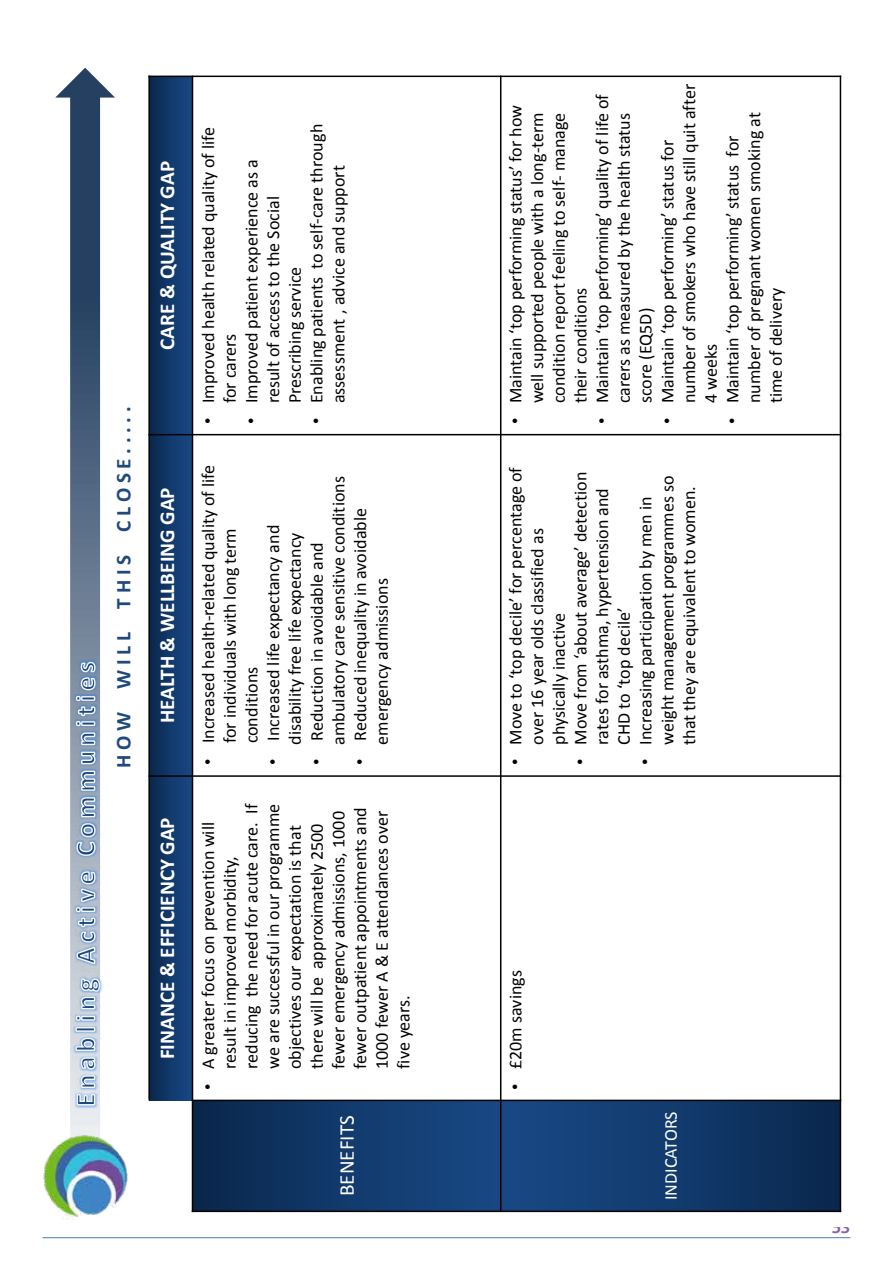
<style>
.page{position:relative;width:893px;height:1263px;background:#fff}
.page>*{position:absolute;margin:0;border:0;box-sizing:border-box;transform-origin:0 0}
.t1{font:700 21.15px "Calibri";color:#fff}
.t2{font:700 21.15px "Calibri";color:#1f497d}
.t3{font:21.15px "Calibri";color:#fff}
.t4{font:18.15px "Calibri";color:#000}
.t5{font:18px/21.6px "Calibri";color:#000}
.t6{font:18px "Calibri";color:#fff}
.t7{font:italic 700 16.5px "Frutiger LT";color:#8566a9}
.s1{font-family:"Arial"}
</style>
<div class="page">
<hr style="left:43px;top:1237px;width:807px;height:1px;background:#6588ba">
<div style="left:149px;top:776px;width:43px;height:324px;background:linear-gradient(to right,#0a284d,#184986)"></div>
<div style="left:149px;top:435px;width:43px;height:341px;background:linear-gradient(to right,#0a284d,#184986)"></div>
<div style="left:149px;top:76px;width:43px;height:359px;background:linear-gradient(to right,#0a284d,#184986)"></div>
<div style="left:193px;top:1100px;width:308px;height:111px;background:linear-gradient(to right,#0a284d,#194987)"></div>
<div style="left:501px;top:1100px;width:339px;height:111px;background:linear-gradient(to right,#194a88,#0a294f)"></div>
<hr style="left:192px;top:1100px;width:649px;height:1px;background:#000">
<hr style="left:148px;top:775px;width:693px;height:2px;background:#000">
<hr style="left:148px;top:434px;width:693px;height:1px;background:#000">
<hr style="left:192px;top:76px;width:1px;height:1136px;background:#000">
<hr style="left:500px;top:76px;width:1px;height:1136px;background:#000">
<hr style="left:192px;top:1210px;width:649px;height:2px;background:#000">
<hr style="left:148px;top:76px;width:693px;height:1px;background:#000">
<hr style="left:148px;top:76px;width:2px;height:1024px;background:#000">
<hr style="left:840px;top:76px;width:1px;height:1136px;background:#000">
<svg style="left:55px;top:68px;width:60px;height:1065px"></svg>
<img style="left:43px;top:1133px;width:85px;height:87px">
<img style="left:59px;top:676px;width:56px;height:449px">
<img style="left:59px;top:628px;width:56px;height:48px">
<svg style="left:75px;top:661px;width:26px;height:445px;background:#a3b4ca"></svg>
<p class="t2" style="left:110px;top:768px;width:363px;rotate:-90deg">H O W W I L L T H I S C L O S E . . . . .</p>
<p class="t1" style="left:154px;top:350px;width:190px;rotate:-90deg">CARE &amp; QUALITY GAP</p>
<p class="t1" style="left:154px;top:723px;width:238px;rotate:-90deg">HEALTH &amp; WELLBEING GAP</p>
<p class="t1" style="left:154px;top:1059px;width:244px;rotate:-90deg">FINANCE &amp; EFFICIENCY GAP</p>
<p class="t5" style="left:198px;top:403px;width:278px;text-indent:-20px;rotate:-90deg"><span class="s1">•</span> Improved health related quality of life for carers</p>
<p class="t5" style="left:306px;top:403px;width:281px;text-indent:-20px;rotate:-90deg"><span class="s1">•</span> Enabling patients to self-care through assessment , advice and support</p>
<p class="t5" style="left:241px;top:403px;width:246px;text-indent:-20px;rotate:-90deg"><span class="s1">•</span> Improved patient experience as a result of access to the Social<br>Prescribing service</p>
<p class="t5" style="left:505px;top:403px;width:300px;text-indent:-20px;rotate:-90deg"><span class="s1">•</span> Maintain ‘top performing status’ for how well supported people with a long-term condition report feeling to self- manage their conditions</p>
<p class="t5" style="left:592px;top:403px;width:311px;text-indent:-20px;rotate:-90deg"><span class="s1">•</span> Maintain ‘top performing’ quality of life of carers as measured by the health status score (EQ5D)</p>
<p class="t5" style="left:657px;top:403px;width:321px;text-indent:-20px;rotate:-90deg"><span class="s1">•</span> Maintain ‘top performing’ status for number of smokers who have still quit after</p>
<p class="t4" style="left:699px;top:403px;width:61px;rotate:-90deg">4 weeks</p>
<p class="t5" style="left:722px;top:403px;width:293px;text-indent:-20px;rotate:-90deg"><span class="s1">•</span> Maintain ‘top performing’ status for number of pregnant women smoking at time of delivery</p>
<p class="t5" style="left:198px;top:743px;width:280px;text-indent:-22px;rotate:-90deg"><span class="s1">•</span> Increased health-related quality of life for individuals with long term conditions</p>
<p class="t5" style="left:306px;top:745px;width:270px;text-indent:-20px;rotate:-90deg"><span class="s1">•</span> Reduction in avoidable and ambulatory care sensitive conditions</p>
<p class="t4" style="left:349px;top:765px;width:259px;rotate:-90deg"><span class="s1">•</span> Reduced inequality in avoidable</p>
<p class="t5" style="left:263px;top:745px;width:221px;text-indent:-20px;rotate:-90deg"><span class="s1">•</span> Increased life expectancy and disability free life expectancy</p>
<p class="t5" style="left:371px;top:745px;width:168px;rotate:-90deg">emergency admissions</p>
<p class="t5" style="left:198px;top:1069px;width:267px;text-indent:-20px;rotate:-90deg"><span class="s1">•</span> A greater focus on prevention will result in improved morbidity, reducing the need for acute care. If we are successful in our programme objectives our expectation is that there will be approximately 2500 fewer emergency admissions, 1000</p>
<p class="t4" style="left:349px;top:1069px;width:264px;rotate:-90deg">fewer outpatient appointments and</p>
<p class="t5" style="left:371px;top:1069px;width:260px;rotate:-90deg">1000 fewer A &amp; E attendances over five years.</p>
<p class="t5" style="left:505px;top:745px;width:279px;text-indent:-20px;rotate:-90deg"><span class="s1">•</span> Move to ‘top decile’ for percentage of over 16 year olds classified as physically inactive</p>
<p class="t5" style="left:570px;top:745px;width:274px;text-indent:-20px;rotate:-90deg"><span class="s1">•</span> Move from ‘about average’ detection rates for asthma, hypertension and<br>CHD to ‘top decile’</p>
<p class="t5" style="left:635px;top:745px;width:271px;text-indent:-20px;rotate:-90deg"><span class="s1">•</span> Increasing participation by men in weight management programmes so that they are equivalent to women.</p>
<p class="t5" style="left:505px;top:1089px;width:121px;rotate:-90deg"><span class="s1">•</span> £20m savings</p>
<p class="t3" style="left:333px;top:1196px;width:82px;rotate:-90deg">BENEFITS</p>
<p class="t6" style="left:659px;top:1200px;width:90px;rotate:-90deg">INDICATORS</p>
<p class="t7" style="left:832px;top:1217px;width:20px">53</p>
</div>
